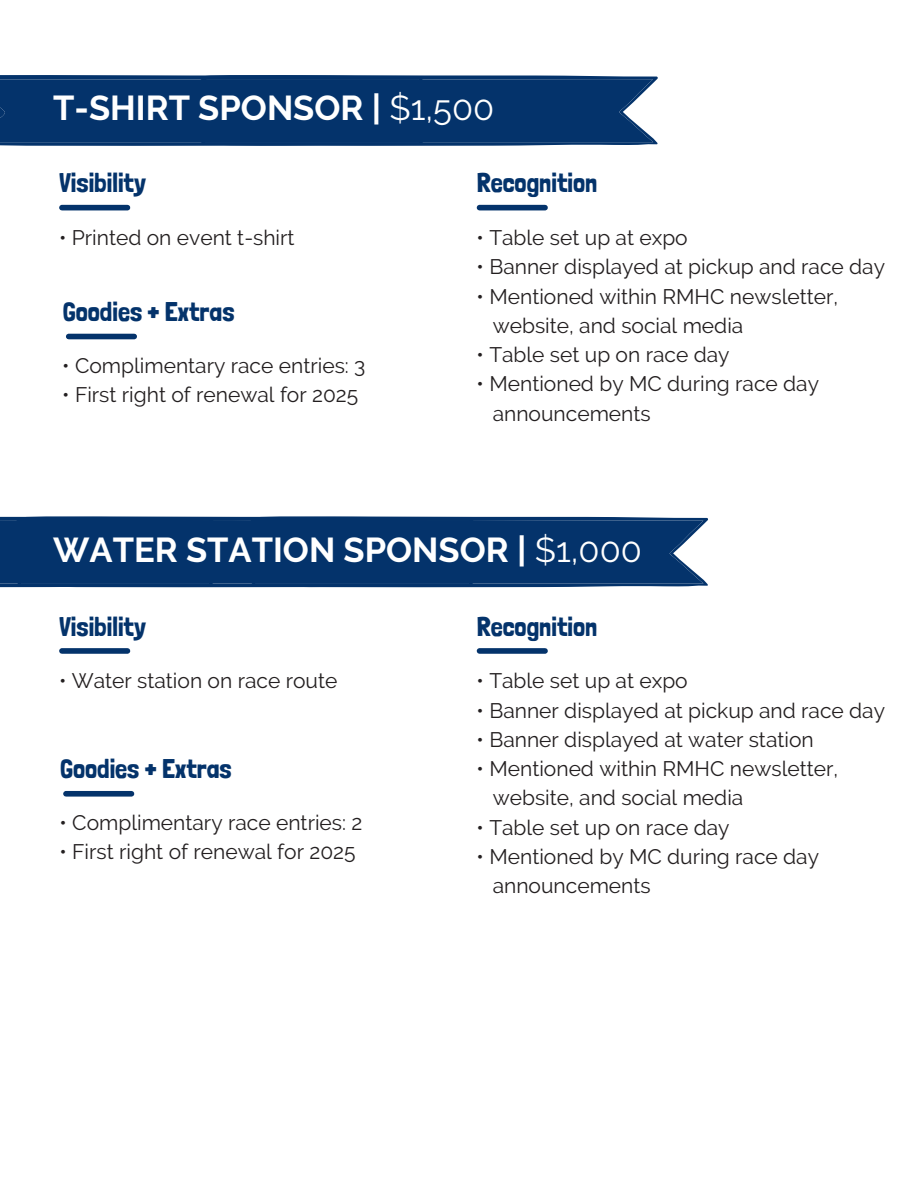
<style>
.page{position:relative;width:918px;height:1188px;background:#fff}
.page>*{position:absolute;margin:0;border:0;box-sizing:border-box;transform-origin:0 0}
.t1{font:700 34.5px "Raleway";color:#fff}
.t2{font:27px "Londrina Solid";color:#04336b}
.t3{font:21px "Raleway";color:#231f20}
.s1{font-weight:400}
</style>
<div class="page">
<div style="left:62px;top:648px;width:65px;height:6px;background:#04336b"></div>
<div style="left:480px;top:648px;width:65px;height:6px;background:#04336b"></div>
<div style="left:66px;top:791px;width:65px;height:6px;background:#04336b"></div>
<div style="left:62px;top:205px;width:65px;height:5px;background:#04336b"></div>
<div style="left:480px;top:205px;width:65px;height:5px;background:#04336b"></div>
<div style="left:69px;top:334px;width:65px;height:5px;background:#04336b"></div>
<svg style="left:0;top:75px;width:658px;height:71px;background:#0e3b70"></svg>
<div style="left:0;top:516px;width:708px;height:72px;background:#04336b"></div>
<p class="t1" style="left:53px;top:88px;width:442px">T-SHIRT SPONSOR | <span class="s1">$1,500</span></p>
<p class="t2" style="left:59px;top:167px;width:89px">Visibility</p>
<p class="t2" style="left:477px;top:167px;width:122px">Recognition</p>
<p class="t3" style="left:59px;top:225px;width:237px">• Printed on event t-shirt</p>
<p class="t3" style="left:477px;top:225px;width:213px">• Table set up at expo</p>
<p class="t3" style="left:477px;top:255px;width:410px">• Banner displayed at pickup and race day</p>
<p class="t3" style="left:477px;top:284px;width:363px">• Mentioned within RMHC newsletter,</p>
<p class="t3" style="left:493px;top:313px;width:252px">website, and social media</p>
<p class="t3" style="left:477px;top:342px;width:254px">• Table set up on race day</p>
<p class="t3" style="left:477px;top:372px;width:344px">• Mentioned by MC during race day</p>
<p class="t3" style="left:493px;top:401px;width:160px">announcements</p>
<p class="t2" style="left:63px;top:296px;width:173px">Goodies + Extras</p>
<p class="t3" style="left:62px;top:353px;width:305px">• Complimentary race entries: 3</p>
<p class="t3" style="left:62px;top:382px;width:298px">• First right of renewal for 2025</p>
<p class="t1" style="left:53px;top:529px;width:590px">WATER STATION SPONSOR | <span class="s1">$1,000</span></p>
<p class="t2" style="left:59px;top:610px;width:89px">Visibility</p>
<p class="t2" style="left:477px;top:610px;width:122px">Recognition</p>
<p class="t3" style="left:59px;top:668px;width:280px">• Water station on race route</p>
<p class="t2" style="left:60px;top:753px;width:173px">Goodies + Extras</p>
<p class="t3" style="left:60px;top:810px;width:304px">• Complimentary race entries: 2</p>
<p class="t3" style="left:60px;top:840px;width:298px">• First right of renewal for 2025</p>
<p class="t3" style="left:477px;top:669px;width:213px">• Table set up at expo</p>
<p class="t3" style="left:477px;top:698px;width:410px">• Banner displayed at pickup and race day</p>
<p class="t3" style="left:477px;top:727px;width:339px">• Banner displayed at water station</p>
<p class="t3" style="left:477px;top:756px;width:363px">• Mentioned within RMHC newsletter,</p>
<p class="t3" style="left:493px;top:786px;width:252px">website, and social media</p>
<p class="t3" style="left:477px;top:815px;width:254px">• Table set up on race day</p>
<p class="t3" style="left:477px;top:844px;width:344px">• Mentioned by MC during race day</p>
<p class="t3" style="left:493px;top:873px;width:160px">announcements</p>
</div>
